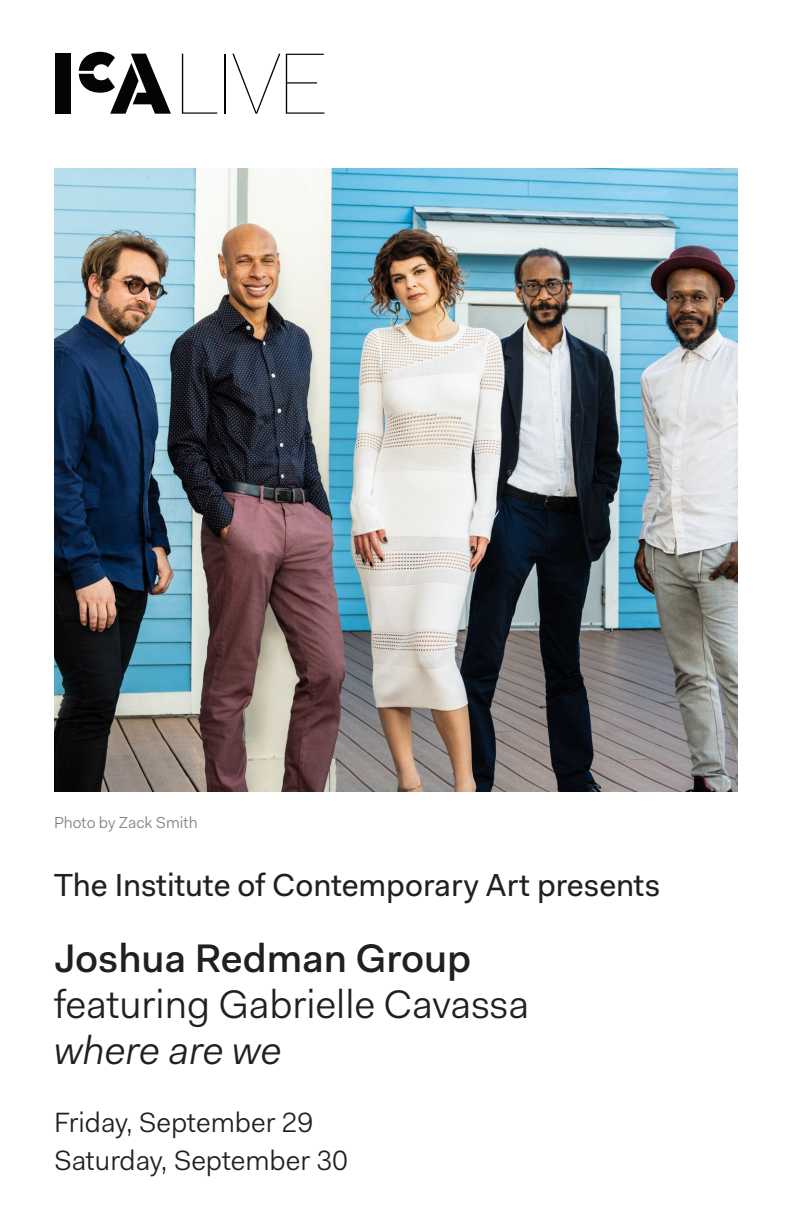
<style>
.page{position:relative;width:792px;height:1224px;background:#fff}
.page>*{position:absolute;margin:0;border:0;box-sizing:border-box;transform-origin:0 0}
.t1{font:87.2px "Fakt Pro Hair";color:#040503}
.Body_Text{font:40px/46px "Fakt Blond";color:#231f20}
.Body_Text-2{font:italic 40px "Fakt Blond";color:#231f20}
.Body_Text-3{font:32px "Fakt";color:#231f20}
.Body_Text-4{font:28px/38px "Fakt Blond";color:#231f20}
.Image_Caption{font:16px "Fakt Blond";color:#808285}
.s1{font-family:"Fakt";font-weight:500}
</style>
<div class="page">
<img style="left:54px;top:168px;width:684px;height:624px">
<div style="left:55px;top:54px;width:16px;height:60px;background:#040503"></div>
<svg style="left:79px;top:52px;width:92px;height:62px"></svg>
<p class="t1" style="left:173px;top:25px;width:157px">LIVE</p>
<p class="Image_Caption" style="left:54px;top:811px;width:145px">Photo by Zack Smith</p>
<p class="Body_Text-3" style="left:54px;top:864px;width:608px">The Institute of Contemporary Art presents</p>
<p class="Body_Text" style="left:54px;top:935px;width:477px"><span class="s1">Joshua Redman Group </span>featuring Gabrielle Cavassa</p>
<p class="Body_Text-2" style="left:54px;top:1024px;width:229px">where are we</p>
<p class="Body_Text-4" style="left:54px;top:1103px;width:296px">Friday, September 29<br>Saturday, September 30</p>
</div>
